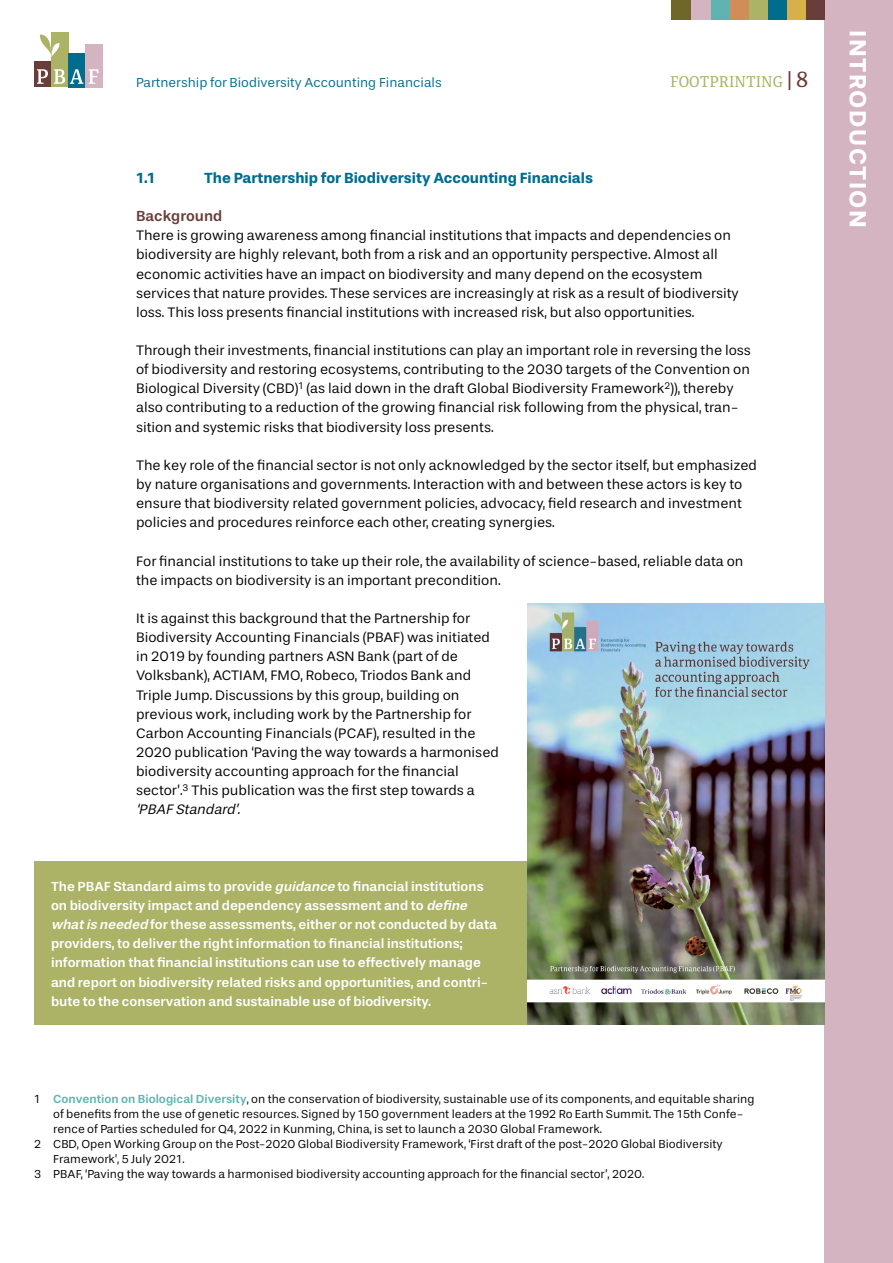
<style>
.page{position:relative;width:893px;height:1263px;background:#fff}
.page>*{position:absolute;margin:0;border:0;box-sizing:border-box;transform-origin:0 0}
.t1{font:700 24px "Stevie Sans";letter-spacing:.065em;color:#fff}
._1e_tussenkop{font:700 15px "Stevie Sans";color:#006d8f}
.t2{font:15px "Portada";color:#acb367}
._2e_tussenkop{font:500 15px "Stevie Sans";color:#693d39}
._01_broodtekst{font:14.25px/19.2px "Stevie Sans";color:#000}
.Kader{font:500 13.5px/19.2px "Stevie Sans";color:#fff}
.t3{font:13.5px "Stevie Sans";color:#006d8f}
.Noten{font:12px/15px "Stevie Sans";color:#000}
.s1{font-size:21px;color:#693d39}
.s2{font-style:italic}
.s3{font-weight:500;color:#60b3b1}
</style>
<div class="page">
<div style="left:825px;top:0;width:68px;height:1263px;background:#d5b4c1"></div>
<div style="left:34px;top:61px;width:17px;height:26px;background:#693d39"></div>
<div style="left:51px;top:33px;width:17px;height:54px;background:#acb367"></div>
<div style="left:68px;top:53px;width:17px;height:34px;background:#006d8f"></div>
<div style="left:85px;top:44px;width:17px;height:43px;background:#d5b4c1"></div>
<svg style="left:40px;top:35px;width:20px;height:22px"></svg>
<svg style="left:89px;top:69px;width:10px;height:15px"></svg>
<svg style="left:37px;top:69px;width:11px;height:15px"></svg>
<svg style="left:54px;top:69px;width:29px;height:15px"></svg>
<div style="left:806px;top:0;width:19px;height:19px;background:#693d39"></div>
<div style="left:787px;top:0;width:19px;height:19px;background:#d6b048"></div>
<div style="left:767px;top:0;width:20px;height:19px;background:#006d8f"></div>
<div style="left:748px;top:0;width:19px;height:19px;background:#acb367"></div>
<div style="left:729px;top:0;width:19px;height:19px;background:#d18d57"></div>
<div style="left:710px;top:0;width:19px;height:19px;background:#60b3b1"></div>
<div style="left:691px;top:0;width:19px;height:19px;background:#d5b4c1"></div>
<div style="left:672px;top:0;width:19px;height:19px;background:#6e6727"></div>
<div style="left:34px;top:861px;width:791px;height:164px;background:#acb367"></div>
<img style="left:527px;top:604px;width:298px;height:421px">
<p class="t3" style="left:136px;top:76px;width:307px">Partnership for Biodiversity Accounting Financials</p>
<p class="t2" style="left:670px;top:71px;width:139px">FOOTPRINTING <span class="s1">| 8</span></p>
<p class="_1e_tussenkop" style="left:136px;top:170px;width:21px">1.1</p>
<p class="_1e_tussenkop" style="left:204px;top:170px;width:390px">The Partnership for Biodiversity Accounting Financials</p>
<p class="_2e_tussenkop" style="left:136px;top:208px;width:88px">Background</p>
<p class="_01_broodtekst" style="left:136px;top:226px;width:604px">There is growing awareness among financial institutions that impacts and dependencies on biodiversity are highly relevant, both from a risk and an opportunity perspective. Almost all economic activities have an impact on biodiversity and many depend on the ecosystem services that nature provides. These services are increasingly at risk as a result of biodiversity loss. This loss presents financial institutions with increased risk, but also opportunities.</p>
<p class="_01_broodtekst" style="left:136px;top:341px;width:616px">Through their investments, financial institutions can play an important role in reversing the loss of biodiversity and restoring ecosystems, contributing to the 2030 targets of the Convention on Biological Diversity (CBD)<sup>1</sup> (as laid down in the draft Global Biodiversity Framework<sup>2</sup>)), thereby also contributing to a reduction of the growing financial risk following from the physical, tran&shy;sition and systemic risks that biodiversity loss presents.</p>
<p class="_01_broodtekst" style="left:136px;top:456px;width:622px">The key role of the financial sector is not only acknowledged by the sector itself, but emphasized by nature organisations and governments. Interaction with and between these actors is key to ensure that biodiversity related government policies, advocacy, field research and investment policies and procedures reinforce each other, creating synergies.</p>
<p class="_01_broodtekst" style="left:136px;top:552px;width:609px">For financial institutions to take up their role, the availability of science-based, reliable data on the impacts on biodiversity is an important precondition.</p>
<p class="_01_broodtekst" style="left:136px;top:609px;width:364px">It is against this background that the Partnership for Biodiversity Accounting Financials (PBAF) was initiated in 2019 by founding partners ASN Bank (part of de Volksbank), ACTIAM, FMO, Robeco, Triodos Bank and Triple Jump. Discussions by this group, building on previous work, including work by the Partnership for Carbon Accounting Financials (PCAF), resulted in the 2020 publication ‘Paving the way towards a harmonised biodiversity accounting approach for the financial sector’.<sup>3</sup> This publication was the first step towards a <span class="s2">‘PBAF Standard’.</span></p>
<p class="Kader" style="left:51px;top:877px;width:447px">The PBAF Standard aims to provide <span class="s2">guidance</span> to financial institutions on biodiversity impact and dependency assessment and to <span class="s2">define whatis needed</span> for these assessments, either or not conducted by data providers, to deliver the right information to financial institutions; information that financial institutions can use to effectively manage and report on biodiversity related risks and opportunities, and contri&shy;bute to the conservation and sustainable use of biodiversity.</p>
<p class="Noten" style="left:53px;top:1092px;width:703px;text-indent:-19px">1 <span class="s3">Convention on Biological Diversity</span>, on the conservation of biodiversity, sustainable use of its components, and equitable sharing of benefits from the use of genetic resources. Signed by 150 government leaders at the 1992 Ro Earth Summit. The 15th Confe&shy;rence of Parties scheduled for Q4, 2022 in Kunming, China, is set to launch a 2030 Global Framework.</p>
<p class="Noten" style="left:53px;top:1137px;width:671px;text-indent:-19px">2 CBD, Open Working Group on the Post-2020 Global Biodiversity Framework, ‘First draft of the post-2020 Global Biodiversity<br>Framework’, 5 July 2021.</p>
<p class="Noten" style="left:34px;top:1167px;width:612px">3 PBAF, ‘Paving the way towards a harmonised biodiversity accounting approach for the financial sector’, 2020.</p>
<h1 class="t1" style="left:871px;top:30px;width:200px;rotate:90deg">INTRODUCTION</h1>
</div>
